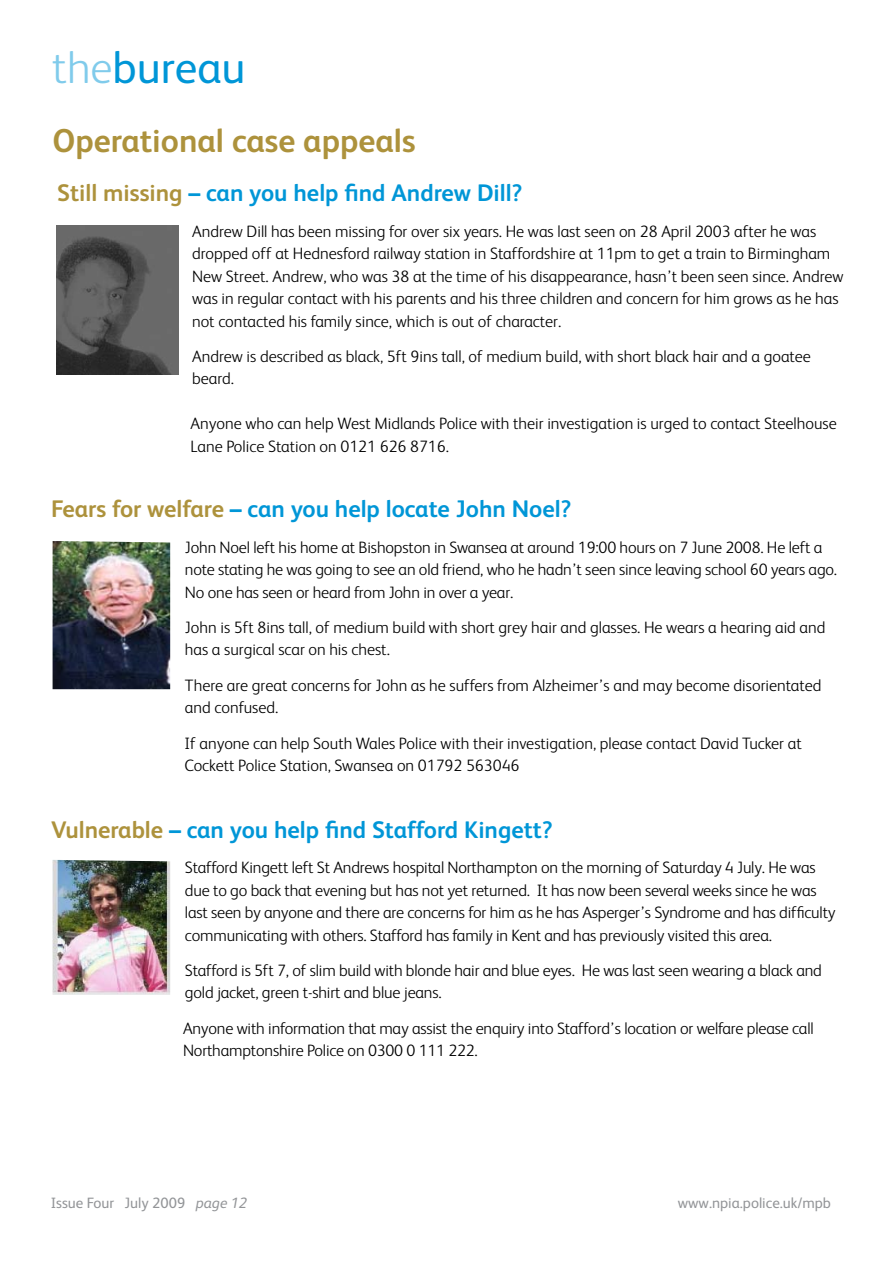
<style>
.page{position:relative;width:893px;height:1263px;background:#fff}
.page>*{position:absolute;margin:0;border:0;box-sizing:border-box;transform-origin:0 0}
.t1{font:45.15px "FS Albert";color:#0096d7}
.t2{font:700 33px "FS Albert";color:#ad923c}
.t3{font:700 24px "FS Albert";color:#0096d7}
.t4{font:300 16.5px/22.5px "FS Albert";color:#000}
.t5{font:15px "FS Albert";color:#939598}
.s1{font-weight:300;color:#80cbeb}
.s2{color:#ad923c}
.s3{font-style:italic}
</style>
<div class="page">
<img style="left:57px;top:225px;width:121px;height:150px">
<img style="left:53px;top:541px;width:117px;height:148px">
<img style="left:53px;top:860px;width:117px;height:134px">
<h1 class="t1" style="left:52px;top:38px;width:195px"><span class="s1">the</span>bureau</h1>
<h2 class="t2" style="left:53px;top:118px;width:365px">Operational case appeals</h2>
<h3 class="t3" style="left:57px;top:177px;width:467px"><span class="s2">Still missing</span> – can you help find Andrew Dill?</h3>
<p class="t4" style="left:192px;top:219px;width:653px">Andrew Dill has been missing for over six years. He was last seen on 28 April 2003 after he was dropped off at Hednesford railway station in Staffordshire at 11pm to get a train to Birmingham New Street. Andrew, who was 38 at the time of his disappearance, hasn’t been seen since. Andrew was in regular contact with his parents and his three children and concern for him grows as he has not contacted his family since, which is out of character.</p>
<p class="t4" style="left:192px;top:344px;width:620px">Andrew is described as black, 5ft 9ins tall, of medium build, with short black hair and a goatee beard.</p>
<p class="t4" style="left:191px;top:412px;width:648px">Anyone who can help West Midlands Police with their investigation is urged to contact Steelhouse<br>Lane Police Station on 0121 626 8716.</p>
<h3 class="t3" style="left:51px;top:493px;width:522px"><span class="s2">Fears for welfare</span> – can you help locate John Noel?</h3>
<p class="t4" style="left:185px;top:535px;width:654px">John Noel left his home at Bishopston in Swansea at around 19:00 hours on 7 June 2008. He left a note stating he was going to see an old friend, who he hadn’t seen since leaving school 60 years ago.<br>No one has seen or heard from John in over a year.</p>
<p class="t4" style="left:185px;top:615px;width:642px">John is 5ft 8ins tall, of medium build with short grey hair and glasses. He wears a hearing aid and has a surgical scar on his chest.</p>
<p class="t4" style="left:185px;top:673px;width:638px">There are great concerns for John as he suffers from Alzheimer’s and may become disorientated and confused.</p>
<p class="t4" style="left:185px;top:731px;width:619px">If anyone can help South Wales Police with their investigation, please contact David Tucker at<br>Cockett Police Station, Swansea on 01792 563046</p>
<h3 class="t3" style="left:51px;top:813px;width:503px"><span class="s2">Vulnerable</span> – can you help find Stafford Kingett?</h3>
<p class="t4" style="left:185px;top:855px;width:652px">Stafford Kingett left St Andrews hospital Northampton on the morning of Saturday 4 July. He was due to go back that evening but has not yet returned. It has now been several weeks since he was last seen by anyone and there are concerns for him as he has Asperger’s Syndrome and has difficulty communicating with others. Stafford has family in Kent and has previously visited this area.</p>
<p class="t4" style="left:185px;top:958px;width:638px">Stafford is 5ft 7, of slim build with blonde hair and blue eyes. He was last seen wearing a black and gold jacket, green t-shirt and blue jeans.</p>
<p class="t4" style="left:183px;top:1016px;width:632px">Anyone with information that may assist the enquiry into Stafford’s location or welfare please call<br>Northamptonshire Police on 0300 0 111 222.</p>
<p class="t5" style="left:51px;top:1193px;width:198px">Issue Four July 2009 <span class="s3">page 12</span></p>
<p class="t5" style="left:678px;top:1192px;width:155px">www.npia.police.uk/mpb</p>
</div>
